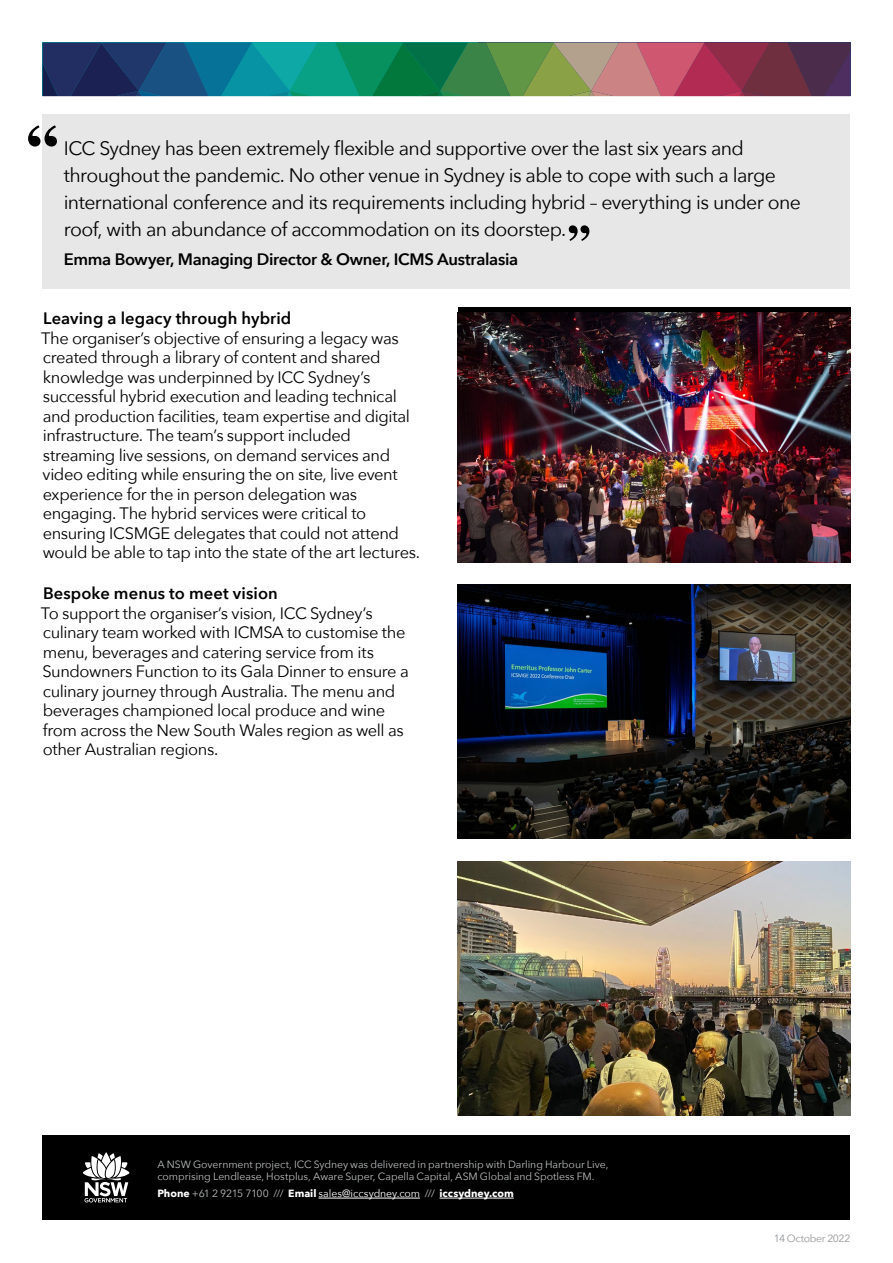
<style>
.page{position:relative;width:893px;height:1263px;background:#fff}
.page>*{position:absolute;margin:0;border:0;box-sizing:border-box;transform-origin:0 0}
.t1{font:19.5px/27px "Avenir Next";letter-spacing:-.03em;color:#000}
.t2{font:16.5px/19.5px "Avenir Next";letter-spacing:-.025em;color:#000}
.t3{font:600 16.5px "Avenir Next";color:#000}
.t4{font:600 16.5px "Avenir Next";letter-spacing:-.02em;color:#000}
.t5{font:10.5px/12.6px "Avenir Next";letter-spacing:-.005em;color:#bcbec0}
.t6{font:700 10.5px "Avenir Next";color:#fff}
.t7{font:10.5px "Avenir Next";letter-spacing:-.03em;color:#939598}
.s1{font-weight:400;color:#bcbec0}
.s2{font-weight:400}
</style>
<div class="page">
<div style="left:43px;top:1135px;width:807px;height:84px;background:#000"></div>
<hr style="left:319px;top:1198px;width:101px;height:1px;background:#fff">
<hr style="left:439px;top:1198px;width:75px;height:1px;background:#fff">
<svg style="left:83px;top:1152px;width:46px;height:50px"></svg>
<svg style="left:43px;top:43px;width:807px;height:53px;background:#4a6766"></svg>
<div style="left:43px;top:115px;width:807px;height:174px;background:#e7e7e7"></div>
<svg style="left:28px;top:125px;width:29px;height:22px"></svg>
<svg style="left:569px;top:225px;width:20px;height:16px"></svg>
<img style="left:457px;top:861px;width:393px;height:255px">
<img style="left:458px;top:312px;width:392px;height:250px">
<img style="left:458px;top:584px;width:392px;height:255px">
<p class="t1" style="left:64px;top:134px;width:739px">ICC Sydney has been extremely flexible and supportive over the last six years and throughout the pandemic. No other venue in Sydney is able to cope with such a large international conference and its requirements including hybrid – everything is under one roof, with an abundance of accommodation on its doorstep.</p>
<p class="t4" style="left:64px;top:245px;width:456px">Emma Bowyer, Managing Director &amp; Owner, ICMS Australasia</p>
<p class="t3" style="left:43px;top:304px;width:250px">Leaving a legacy through hybrid</p>
<p class="t2" style="left:41px;top:327px;width:381px">The organiser’s objective of ensuring a legacy was created through a library of content and shared knowledge was underpinned by ICC Sydney’s successful hybrid execution and leading technical and production facilities, team expertise and digital infrastructure. The team’s support included streaming live sessions, on demand services and video editing while ensuring the on site, live event experience for the in person delegation was engaging. The hybrid services were critical to ensuring ICSMGE delegates that could not attend would be able to tap into the state of the art lectures.</p>
<p class="t3" style="left:43px;top:579px;width:236px">Bespoke menus to meet vision</p>
<p class="t2" style="left:41px;top:602px;width:369px">To support the organiser’s vision, ICC Sydney’s culinary team worked with ICMSA to customise the menu, beverages and catering service from its Sundowners Function to its Gala Dinner to ensure a culinary journey through Australia. The menu and beverages championed local produce and wine from across the New South Wales region as well as other Australian regions.</p>
<p class="t5" style="left:157px;top:1157px;width:453px">A NSW Government project, ICC Sydney was delivered in partnership with Darling Harbour Live, comprising Lendlease, Hostplus, Aware Super, Capella Capital, ASM Global and Spotless FM.</p>
<p class="t6" style="left:157px;top:1184px;width:358px">Phone <span class="s1">+61 2 9215 7100 ///</span> Email <span class="s2">sales@iccsydney.com</span> <span class="s1">///</span> iccsydney.com</p>
<p class="t7" style="left:774px;top:1229px;width:78px">14 October 2022</p>
</div>
